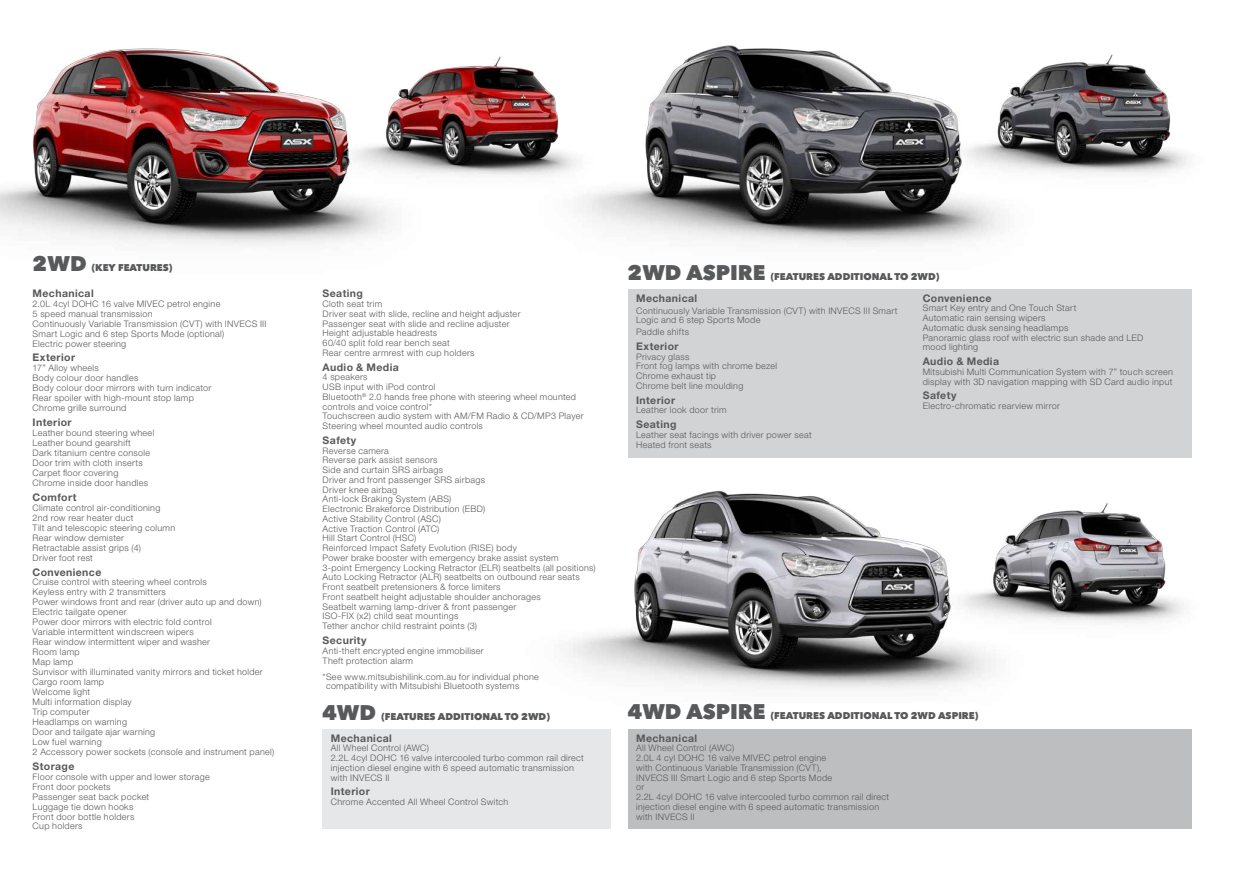
<style>
.page{position:relative;width:1234px;height:872px;background:#fff}
.page>*{position:absolute;margin:0;border:0;box-sizing:border-box;transform-origin:0 0}
.t1{font:700 10.5px "Helvetica Neue";letter-spacing:.035em;color:#58595b}
.t2{font:800 9.75px "Avenir Next LT Pro";color:#58595b}
.t3{font:300 9px/9.8px "Helvetica Neue";letter-spacing:.035em;color:#58595b}
.s1{font-size:21px}
</style>
<div class="page">
<img style="left:438px;top:56px;width:72px;height:119px">
<img style="left:0;top:48px;width:438px;height:198px">
<img style="left:569px;top:490px;width:427px;height:200px">
<img style="left:937px;top:490px;width:247px;height:168px">
<img style="left:510px;top:45px;width:495px;height:202px">
<img style="left:951px;top:45px;width:237px;height:164px">
<div style="left:627px;top:289px;width:564px;height:168px;background:#d1d3d4"></div>
<div style="left:627px;top:729px;width:564px;height:99px;background:#bcbec0"></div>
<div style="left:322px;top:729px;width:288px;height:99px;background:#e6e7e8"></div>
<p class="t2" style="left:33px;top:262px;width:141px"><span class="s1">2WD</span> (KEY FEATURES)</p>
<p class="t1" style="left:33px;top:286px;width:63px">Mechanical</p>
<p class="t3" style="left:33px;top:298px;width:235px">2.0L 4cyl DOHC 16 valve MIVEC petrol engine<br>5 speed manual transmission<br>Continuously Variable Transmission (CVT) with INVECS III Smart Logic and 6 step Sports Mode (optional)<br>Electric power steering</p>
<p class="t1" style="left:33px;top:351px;width:44px">Exterior</p>
<p class="t3" style="left:33px;top:363px;width:180px">17” Alloy wheels<br>Body colour door handles<br>Body colour door mirrors with turn indicator<br>Rear spoiler with high-mount stop lamp<br>Chrome grille surround</p>
<p class="t1" style="left:33px;top:416px;width:40px">Interior</p>
<p class="t3" style="left:33px;top:428px;width:123px">Leather bound steering wheel<br>Leather bound gearshift<br>Dark titanium centre console<br>Door trim with cloth inserts<br>Carpet floor covering<br>Chrome inside door handles</p>
<p class="t1" style="left:33px;top:490px;width:45px">Comfort</p>
<p class="t3" style="left:33px;top:502px;width:144px">Climate control air-conditioning<br>2nd row rear heater duct<br>Tilt and telescopic steering column<br>Rear window demister<br>Retractable assist grips (4)<br>Driver foot rest</p>
<p class="t1" style="left:33px;top:565px;width:70px">Convenience</p>
<p class="t3" style="left:33px;top:577px;width:243px">Cruise control with steering wheel controls<br>Keyless entry with 2 transmitters<br>Power windows front and rear (driver auto up and down)<br>Electric tailgate opener<br>Power door mirrors with electric fold control<br>Variable intermittent windscreen wipers<br>Rear window intermittent wiper and washer<br>Room lamp<br>Map lamp<br>Sunvisor with illuminated vanity mirrors and ticket holder<br>Cargo room lamp<br>Welcome light<br>Multi information display<br>Trip computer<br>Headlamps on warning<br>Door and tailgate ajar warning<br>Low fuel warning<br>2 Accessory power sockets (console and instrument panel)</p>
<p class="t1" style="left:33px;top:759px;width:43px">Storage</p>
<p class="t3" style="left:33px;top:771px;width:179px">Floor console with upper and lower storage<br>Front door pockets<br>Passenger seat back pocket<br>Luggage tie down hooks<br>Front door bottle holders<br>Cup holders</p>
<p class="t1" style="left:322px;top:287px;width:42px">Seating</p>
<p class="t3" style="left:322px;top:299px;width:199px">Cloth seat trim<br>Driver seat with slide, recline and height adjuster Passenger seat with slide and recline adjuster Height adjustable headrests<br>60/40 split fold rear bench seat<br>Rear centre armrest with cup holders</p>
<p class="t1" style="left:322px;top:360px;width:78px">Audio &amp; Media</p>
<p class="t3" style="left:322px;top:372px;width:262px">4 speakers<br>USB input with iPod control<br>Bluetooth<sup>®</sup> 2.0 hands free phone with steering wheel mounted controls and voice control*<br>Touchscreen audio system with AM/FM Radio &amp; CD/MP3 Player Steering wheel mounted audio controls</p>
<p class="t1" style="left:322px;top:434px;width:35px">Safety</p>
<p class="t3" style="left:322px;top:445px;width:274px">Reverse camera<br>Reverse park assist sensors<br>Side and curtain SRS airbags<br>Driver and front passenger SRS airbags<br>Driver knee airbag<br>Anti-lock Braking System (ABS)<br>Electronic Brakeforce Distribution (EBD)<br>Active Stability Control (ASC)<br>Active Traction Control (ATC)<br>Hill Start Control (HSC)<br>Reinforced Impact Safety Evolution (RISE) body<br>Power brake booster with emergency brake assist system<br>3-point Emergency Locking Retractor (ELR) seatbelts (all positions)<br>Auto Locking Retractor (ALR) seatbelts on outbound rear seats Front seatbelt pretensioners &amp; force limiters<br>Front seatbelt height adjustable shoulder anchorages<br>Seatbelt warning lamp-driver &amp; front passenger<br>ISO-FIX (x2) child seat mountings<br>Tether anchor child restraint points (3)</p>
<p class="t1" style="left:322px;top:634px;width:46px">Security</p>
<p class="t3" style="left:322px;top:645px;width:162px">Anti-theft encrypted engine immobiliser<br>Theft protection alarm</p>
<p class="t3" style="left:326px;top:671px;width:214px;text-indent:-3px">*See www.mitsubishilink.com.au for individual phone compatibility with Mitsubishi Bluetooth systems</p>
<p class="t2" style="left:322px;top:710px;width:124px"><span class="s1">4WD</span> (FEATURES ADDI</p>
<p class="t2" style="left:464px;top:710px;width:87px">TIONAL TO 2WD)</p>
<p class="t1" style="left:331px;top:731px;width:63px">Mechanical</p>
<p class="t3" style="left:331px;top:743px;width:254px">All Wheel Control (AWC)<br>2.2L 4cyl DOHC 16 valve intercooled turbo common rail direct injection diesel engine with 6 speed automatic transmission with INVECS II</p>
<p class="t1" style="left:331px;top:785px;width:40px">Interior</p>
<p class="t3" style="left:331px;top:796px;width:179px">Chrome Accented All Wheel Control Switch</p>
<p class="t2" style="left:627px;top:270px;width:208px"><span class="s1">2WD ASPIRE</span> (FEATURES ADDI</p>
<p class="t2" style="left:853px;top:270px;width:87px">TIONAL TO 2WD)</p>
<p class="t1" style="left:636px;top:291px;width:63px">Mechanical</p>
<p class="t3" style="left:636px;top:305px;width:263px">Continuously Variable Transmission (CVT) with INVECS III Smart<br>Logic and 6 step Sports Mode</p>
<p class="t3" style="left:636px;top:327px;width:54px">Paddle shifts</p>
<p class="t1" style="left:636px;top:340px;width:44px">Exterior</p>
<p class="t3" style="left:636px;top:351px;width:142px">Privacy glass<br>Front fog lamps with chrome bezel<br>Chrome exhaust tip<br>Chrome belt line moulding</p>
<p class="t1" style="left:636px;top:393px;width:40px">Interior</p>
<p class="t3" style="left:636px;top:405px;width:92px">Leather look door trim</p>
<p class="t1" style="left:636px;top:418px;width:42px">Seating</p>
<p class="t3" style="left:636px;top:429px;width:177px">Leather seat facings with driver power seat<br>Heated front seats</p>
<p class="t1" style="left:922px;top:291px;width:70px">Convenience</p>
<p class="t3" style="left:922px;top:303px;width:222px">Smart Key entry and One Touch Start<br>Automatic rain sensing wipers<br>Automatic dusk sensing headlamps<br>Panoramic glass roof with electric sun shade and LED mood lighting</p>
<p class="t1" style="left:922px;top:355px;width:78px">Audio &amp; Media</p>
<p class="t3" style="left:922px;top:366px;width:252px">Mitsubishi Multi Communication System with 7” touch screen display with 3D navigation mapping with SD Card audio input</p>
<p class="t1" style="left:922px;top:389px;width:35px">Safety</p>
<p class="t3" style="left:922px;top:401px;width:139px">Electro-chromatic rearview mirror</p>
<p class="t2" style="left:627px;top:710px;width:208px"><span class="s1">4WD ASPIRE</span> (FEATURES ADDI</p>
<p class="t2" style="left:853px;top:710px;width:126px">TIONAL TO 2WD ASPI RE)</p>
<p class="t1" style="left:636px;top:731px;width:63px">Mechanical</p>
<p class="t3" style="left:636px;top:743px;width:254px">All Wheel Control (AWC)<br>2.0L 4 cyl DOHC 16 valve MIVEC petrol engine<br>with Continuous Variable Transmission (CVT),<br>INVECS III Smart Logic and 6 step Sports Mode<br>or<br>2.2L 4cyl DOHC 16 valve intercooled turbo common rail direct injection diesel engine with 6 speed automatic transmission with INVECS II</p>
</div>
